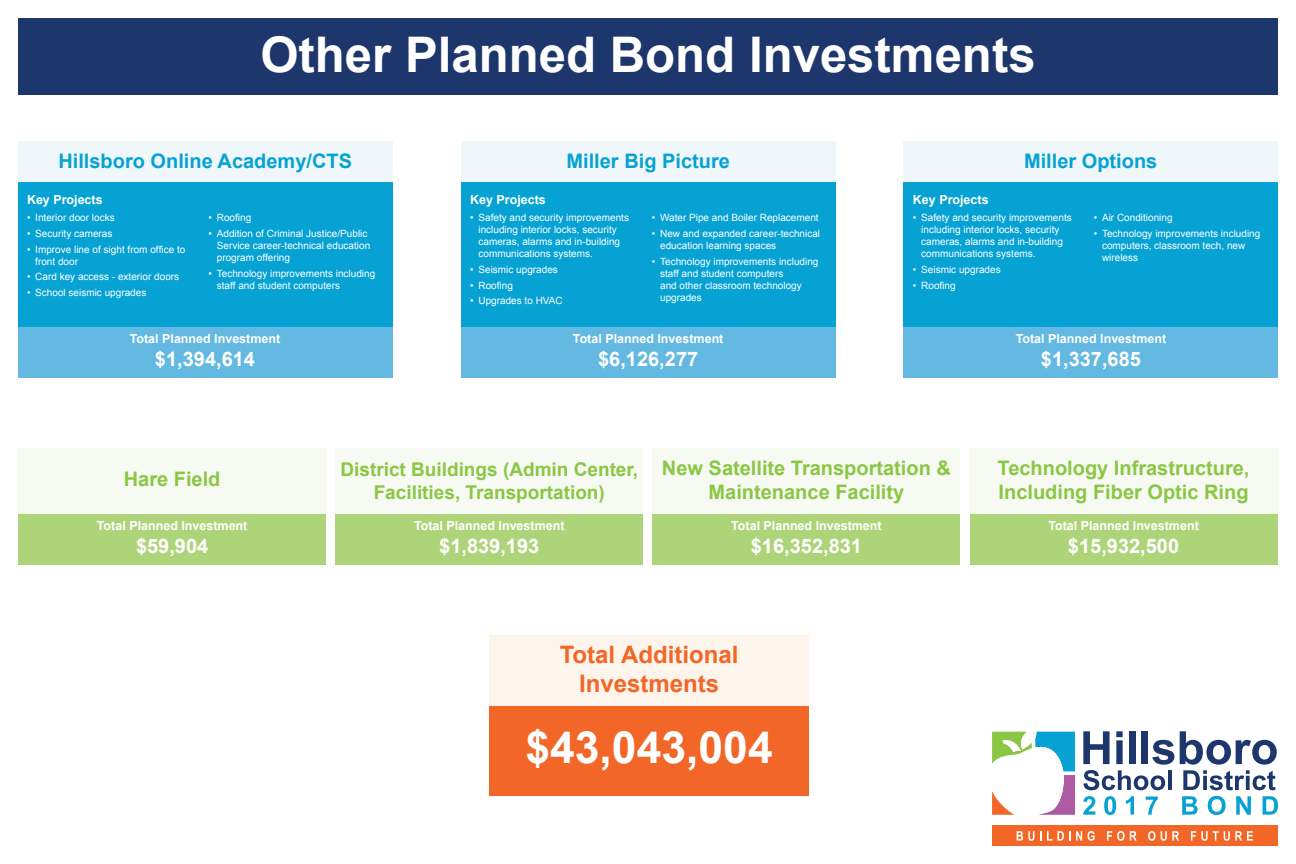
<style>
.page{position:relative;width:1296px;height:864px;background:#fff}
.page>*{position:absolute;margin:0;border:0;box-sizing:border-box;transform-origin:0 0}
.t1{font:700 49.15px "Arial";color:#fff}
.t2{font:700 44.5px "Arial";color:#fff}
.t3{font:700 24px/28.8px "Arial";color:#f26627;text-align:center}
.t4{font:700 20px/24px "Arial";color:#8bc644;text-align:center}
.t5{font:700 20px "Arial";color:#fff}
.t6{font:700 20px "Arial";color:#06a2d4}
.t7{font:700 19px/22.8px "Arial";color:#8bc644;text-align:center}
.t8{font:700 12.5px "Arial";color:#fff}
.Project_Lists{font:10px/12px "Arial";color:#fff}
</style>
<div class="page">
<div style="left:18px;top:18px;width:1260px;height:76px;background:#1d366c"></div>
<div style="left:992px;top:826px;width:285px;height:20px;background:#f26627"></div>
<svg style="left:1017px;top:831px;width:17px;height:10px"></svg>
<svg style="left:1040px;top:831px;width:55px;height:10px"></svg>
<svg style="left:1107px;top:831px;width:30px;height:10px"></svg>
<svg style="left:1148px;top:831px;width:31px;height:10px"></svg>
<svg style="left:1191px;top:831px;width:62px;height:10px"></svg>
<svg style="left:992px;top:732px;width:83px;height:83px"></svg>
<svg style="left:1083px;top:796px;width:12px;height:19px"></svg>
<svg style="left:1104px;top:796px;width:12px;height:19px"></svg>
<svg style="left:1126px;top:796px;width:8px;height:19px"></svg>
<svg style="left:1146px;top:796px;width:12px;height:19px"></svg>
<svg style="left:1182px;top:796px;width:16px;height:19px"></svg>
<svg style="left:1208px;top:796px;width:18px;height:19px"></svg>
<svg style="left:1236px;top:796px;width:15px;height:19px"></svg>
<svg style="left:1263px;top:796px;width:15px;height:19px"></svg>
<svg style="left:1083px;top:731px;width:91px;height:59px"></svg>
<hr style="left:1168px;top:770px;width:4px;height:20px;background:#1d366c">
<svg style="left:1180px;top:731px;width:97px;height:59px"></svg>
<div style="left:18px;top:182px;width:374px;height:145px;background:#06a2d4"></div>
<div style="left:461px;top:182px;width:374px;height:145px;background:#06a2d4"></div>
<div style="left:904px;top:182px;width:374px;height:145px;background:#06a2d4"></div>
<div style="left:489px;top:706px;width:320px;height:90px;background:#f26627"></div>
<div style="left:18px;top:141px;width:374px;height:41px;background:#f0f7fb"></div>
<div style="left:461px;top:141px;width:374px;height:41px;background:#f0f7fb"></div>
<div style="left:904px;top:141px;width:374px;height:41px;background:#f0f7fb"></div>
<div style="left:489px;top:635px;width:320px;height:71px;background:#fdf4ec"></div>
<div style="left:18px;top:327px;width:374px;height:51px;background:#63b9e1"></div>
<div style="left:461px;top:327px;width:374px;height:51px;background:#63b9e1"></div>
<div style="left:904px;top:327px;width:374px;height:51px;background:#63b9e1"></div>
<div style="left:18px;top:448px;width:308px;height:66px;background:#f6faf2"></div>
<div style="left:18px;top:514px;width:308px;height:50px;background:#aed47a"></div>
<div style="left:335px;top:448px;width:308px;height:66px;background:#f6faf2"></div>
<div style="left:335px;top:514px;width:308px;height:50px;background:#aed47a"></div>
<div style="left:652px;top:448px;width:308px;height:66px;background:#f6faf2"></div>
<div style="left:652px;top:514px;width:308px;height:50px;background:#aed47a"></div>
<div style="left:970px;top:448px;width:308px;height:66px;background:#f6faf2"></div>
<div style="left:970px;top:514px;width:308px;height:50px;background:#aed47a"></div>
<p class="t1" style="left:260px;top:22px;width:777px">Other Planned Bond Investments</p>
<p class="t6" style="left:58px;top:147px;width:295px">Hillsboro Online Academy/CTS</p>
<p class="t6" style="left:567px;top:147px;width:165px">Miller Big Picture</p>
<p class="t6" style="left:1024px;top:147px;width:135px">Miller Options</p>
<p class="t8" style="left:27px;top:191px;width:77px">Key Projects</p>
<p class="t8" style="left:470px;top:191px;width:77px">Key Projects</p>
<p class="t8" style="left:913px;top:191px;width:77px">Key Projects</p>
<p class="Project_Lists" style="left:27px;top:212px;width:89px">• Interior door locks</p>
<p class="Project_Lists" style="left:27px;top:228px;width:87px">• Security cameras</p>
<p class="Project_Lists" style="left:35px;top:243px;width:152px;text-indent:-8px">• Improve line of sight from office to front door</p>
<p class="Project_Lists" style="left:27px;top:271px;width:154px">• Card key access - exterior doors</p>
<p class="Project_Lists" style="left:27px;top:287px;width:121px">• School seismic upgrades</p>
<p class="Project_Lists" style="left:209px;top:212px;width:44px">• Roofing</p>
<p class="Project_Lists" style="left:217px;top:228px;width:155px;text-indent:-8px">• Addition of Criminal Justice/Public<br>Service career-technical education program offering</p>
<p class="Project_Lists" style="left:217px;top:267px;width:160px;text-indent:-8px">• Technology improvements including staff and student computers</p>
<p class="Project_Lists" style="left:478px;top:212px;width:152px;text-indent:-8px">• Safety and security improvements including interior locks, security cameras, alarms and in-building communications systems.</p>
<p class="Project_Lists" style="left:470px;top:264px;width:89px">• Seismic upgrades</p>
<p class="Project_Lists" style="left:470px;top:279px;width:44px">• Roofing</p>
<p class="Project_Lists" style="left:470px;top:295px;width:94px">• Upgrades to HVAC</p>
<p class="Project_Lists" style="left:652px;top:212px;width:168px">• Water Pipe and Boiler Replacement</p>
<p class="Project_Lists" style="left:660px;top:228px;width:162px;text-indent:-8px">• New and expanded career-technical education learning spaces</p>
<p class="Project_Lists" style="left:660px;top:255px;width:160px;text-indent:-8px">• Technology improvements including staff and student computers<br>and other classroom technology upgrades</p>
<p class="Project_Lists" style="left:921px;top:212px;width:152px;text-indent:-8px">• Safety and security improvements including interior locks, security cameras, alarms and in-building communications systems.</p>
<p class="Project_Lists" style="left:913px;top:264px;width:89px">• Seismic upgrades</p>
<p class="Project_Lists" style="left:913px;top:279px;width:44px">• Roofing</p>
<p class="Project_Lists" style="left:1094px;top:212px;width:80px">• Air Conditioning</p>
<p class="Project_Lists" style="left:1102px;top:228px;width:160px;text-indent:-8px">• Technology improvements including computers, classroom tech, new wireless</p>
<p class="t8" style="left:130px;top:330px;width:152px">Total Planned Investment</p>
<p class="t8" style="left:573px;top:330px;width:152px">Total Planned Investment</p>
<p class="t8" style="left:1016px;top:330px;width:152px">Total Planned Investment</p>
<p class="t5" style="left:155px;top:346px;width:102px">$1,394,614</p>
<p class="t5" style="left:598px;top:346px;width:102px">$6,126,277</p>
<p class="t5" style="left:1041px;top:346px;width:102px">$1,337,685</p>
<p class="t4" style="left:124px;top:468px;width:98px">Hare Field</p>
<p class="t8" style="left:97px;top:517px;width:152px">Total Planned Investment</p>
<p class="t5" style="left:136px;top:533px;width:74px">$59,904</p>
<p class="t7" style="left:340px;top:459px;width:299px">District Buildings (Admin Center,<br>Facilities, Transportation)</p>
<p class="t5" style="left:439px;top:533px;width:102px">$1,839,193</p>
<p class="t8" style="left:414px;top:517px;width:152px">Total Planned Investment</p>
<p class="t4" style="left:662px;top:456px;width:290px">New Satellite Transportation &amp;<br>Maintenance Facility</p>
<p class="t5" style="left:751px;top:533px;width:113px">$16,352,831</p>
<p class="t8" style="left:731px;top:517px;width:152px">Total Planned Investment</p>
<p class="t3" style="left:560px;top:641px;width:180px">Total Additional<br>Investments</p>
<p class="t2" style="left:525px;top:718px;width:249px">$43,043,004</p>
<p class="t4" style="left:998px;top:456px;width:253px;text-align:left">Technology Infrastructure,<br>Including Fiber Optic Ring</p>
<p class="t5" style="left:1068px;top:533px;width:113px">$15,932,500</p>
<p class="t8" style="left:1048px;top:517px;width:152px">Total Planned Investment</p>
</div>
